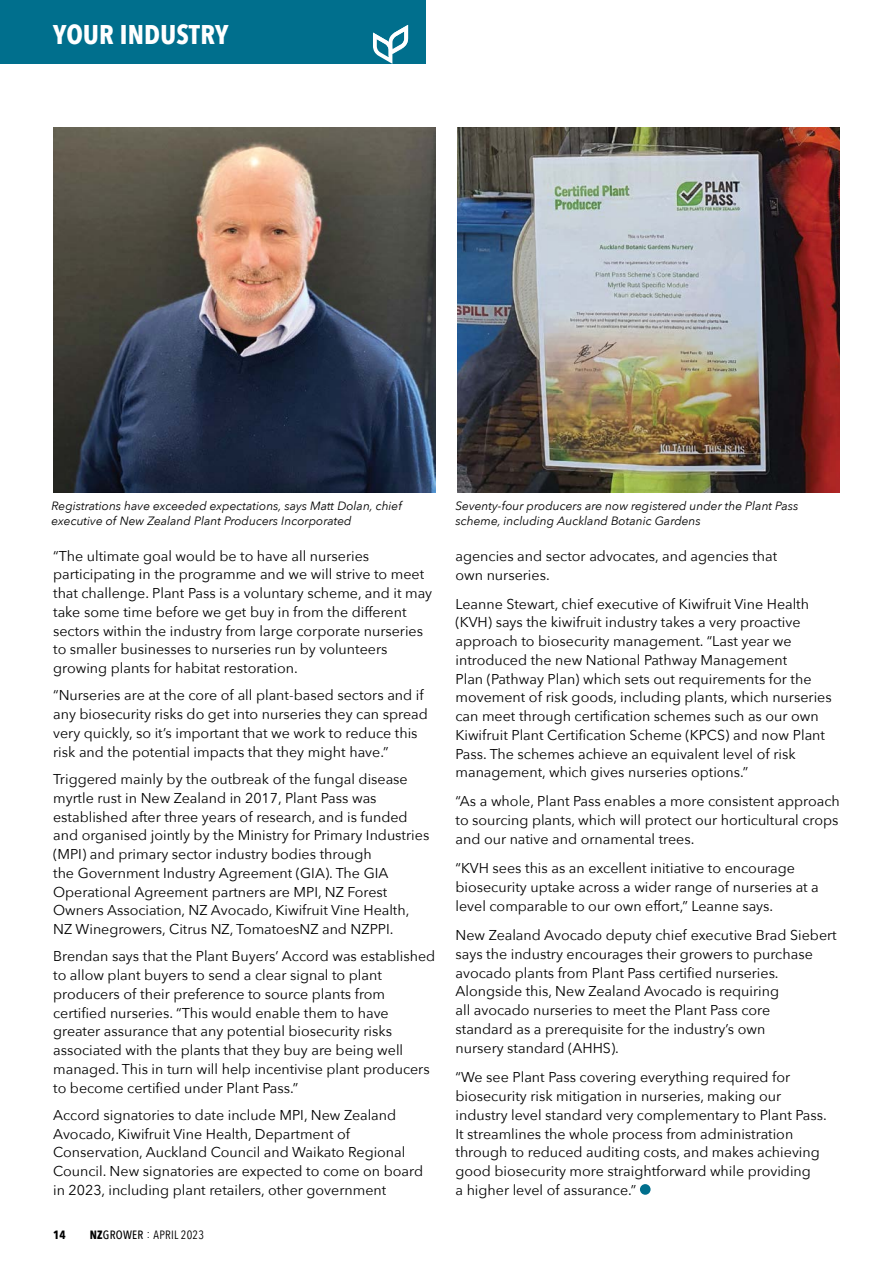
<style>
.page{position:relative;width:893px;height:1263px;background:#fff}
.page>*{position:absolute;margin:0;border:0;box-sizing:border-box;transform-origin:0 0}
.t1{font:700 27px "Avenir Next Condensed";letter-spacing:.01em;color:#fff}
.t2{font:14.25px/18.8px "Avenir Next";color:#000}
.t3{font:italic 12px/15px "Avenir Next";color:#000}
.t4{font:12px "Avenir Next Condensed";letter-spacing:.02em;color:#000}
.t5{font:700 12px "Avenir Next Condensed";color:#000}
.s1{font-weight:700}
.s2{font-weight:500}
</style>
<div class="page">
<div style="left:640px;top:1184px;width:11px;height:11px;background:#006f8d;border-radius:50%"></div>
<div style="left:0;top:0;width:425px;height:64px;background:#006f8d"></div>
<svg style="left:373px;top:25px;width:35px;height:39px"></svg>
<img style="left:457px;top:128px;width:383px;height:364px">
<img style="left:53px;top:128px;width:383px;height:364px">
<h1 class="t1" style="left:53px;top:18px;width:177px">YOUR INDUSTRY</h1>
<p class="t3" style="left:52px;top:498px;width:352px">Registrations have exceeded expectations, says Matt Dolan, chief executive of New Zealand Plant Producers Incorporated</p>
<p class="t2" style="left:53px;top:546px;width:381px">“The ultimate goal would be to have all nurseries participating in the programme and we will strive to meet that challenge. Plant Pass is a voluntary scheme, and it may take some time before we get buy in from the different sectors within the industry from large corporate nurseries to smaller businesses to nurseries run by volunteers growing plants for habitat restoration.</p>
<p class="t2" style="left:53px;top:685px;width:376px">“Nurseries are at the core of all plant-based sectors and if any biosecurity risks do get into nurseries they can spread very quickly, so it’s important that we work to reduce this risk and the potential impacts that they might have.”</p>
<p class="t2" style="left:53px;top:769px;width:378px">Triggered mainly by the outbreak of the fungal disease myrtle rust in New Zealand in 2017, Plant Pass was established after three years of research, and is funded and organised jointly by the Ministry for Primary Industries (MPI) and primary sector industry bodies through<br>the Government Industry Agreement (GIA). The GIA Operational Agreement partners are MPI, NZ Forest Owners Association, NZ Avocado, Kiwifruit Vine Health, NZ Winegrowers, Citrus NZ, TomatoesNZ and NZPPI.</p>
<p class="t2" style="left:53px;top:946px;width:384px">Brendan says that the Plant Buyers’ Accord was established to allow plant buyers to send a clear signal to plant producers of their preference to source plants from certified nurseries. “This would enable them to have greater assurance that any potential biosecurity risks associated with the plants that they buy are being well managed. This in turn will help incentivise plant producers to become certified under Plant Pass.”</p>
<p class="t2" style="left:53px;top:1105px;width:371px">Accord signatories to date include MPI, New Zealand Avocado, Kiwifruit Vine Health, Department of Conservation, Auckland Council and Waikato Regional Council. New signatories are expected to come on board in 2023, including plant retailers, other government</p>
<p class="t5" style="left:53px;top:1228px;width:14px">14</p>
<p class="t4" style="left:90px;top:1225px;width:116px"><span class="s1">NZ</span><span class="s2">GROWER</span> : APRIL 2023</p>
<p class="t3" style="left:455px;top:498px;width:345px">Seventy-four producers are now registered under the Plant Pass scheme, including Auckland Botanic Gardens</p>
<p class="t2" style="left:455px;top:546px;width:323px">agencies and sector advocates, and agencies that own nurseries.</p>
<p class="t2" style="left:455px;top:594px;width:378px">Leanne Stewart, chief executive of Kiwifruit Vine Health (KVH) says the kiwifruit industry takes a very proactive approach to biosecurity management. “Last year we introduced the new National Pathway Management<br>Plan (Pathway Plan) which sets out requirements for the movement of risk goods, including plants, which nurseries can meet through certification schemes such as our own Kiwifruit Plant Certification Scheme (KPCS) and now Plant Pass. The schemes achieve an equivalent level of risk management, which gives nurseries options.”</p>
<p class="t2" style="left:455px;top:791px;width:386px;text-align:justify">“As a whole, Plant Pass enables a more consistent approach to sourcing plants, which will protect our horticultural crops and our native and ornamental trees.</p>
<p class="t2" style="left:455px;top:858px;width:365px">“KVH sees this as an excellent initiative to encourage biosecurity uptake across a wider range of nurseries at a level comparable to our own effort,” Leanne says.</p>
<p class="t2" style="left:455px;top:925px;width:383px">New Zealand Avocado deputy chief executive Brad Siebert says the industry encourages their growers to purchase avocado plants from Plant Pass certified nurseries.<br>Alongside this, New Zealand Avocado is requiring<br>all avocado nurseries to meet the Plant Pass core<br>standard as a prerequisite for the industry’s own<br>nursery standard (AHHS).</p>
<p class="t2" style="left:455px;top:1067px;width:373px">“We see Plant Pass covering everything required for biosecurity risk mitigation in nurseries, making our industry level standard very complementary to Plant Pass.<br>It streamlines the whole process from administration through to reduced auditing costs, and makes achieving good biosecurity more straightforward while providing<br>a higher level of assurance.”</p>
</div>
